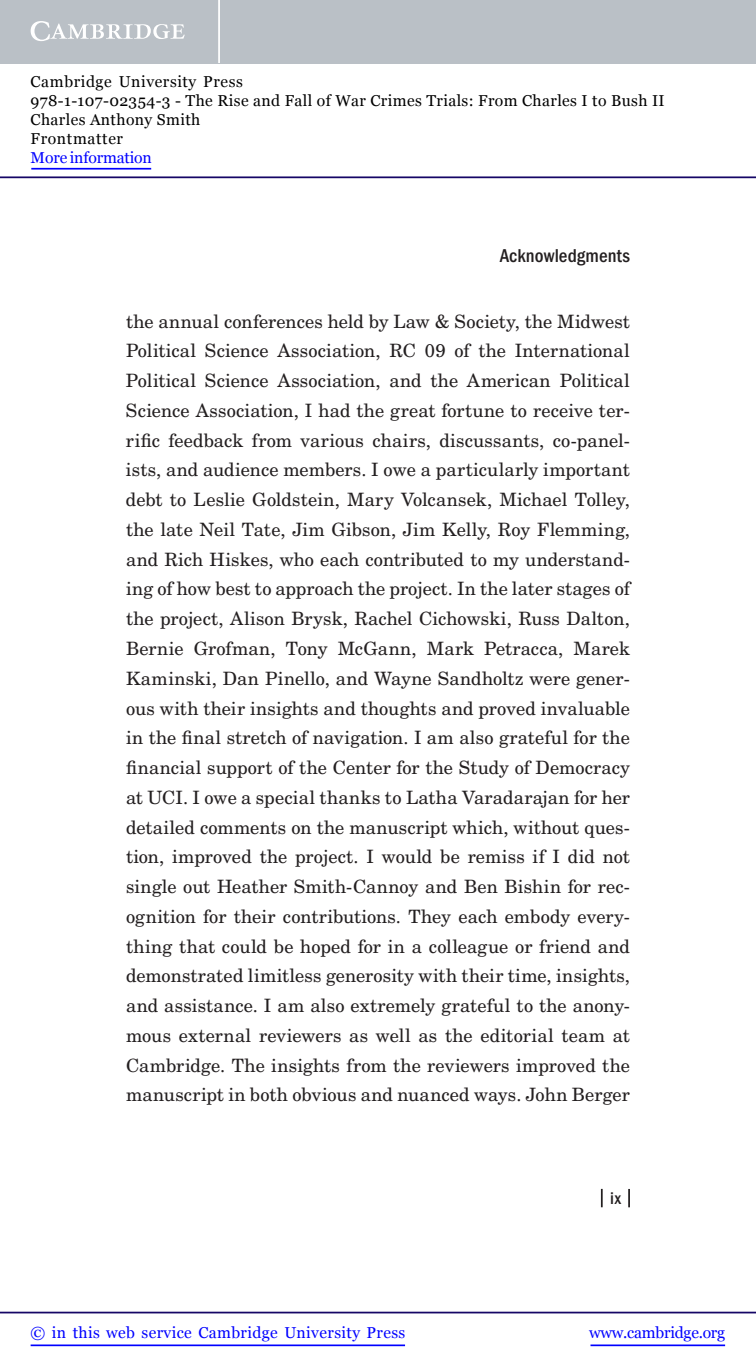
<style>
.page{position:relative;width:756px;height:1371px;background:#fff}
.page>*{position:absolute;margin:0;border:0;box-sizing:border-box;transform-origin:0 0}
.t1{font:500 condensed 19.25px "ITC Franklin Gothic Std";letter-spacing:.005em;color:#231f20}
.t2{font:18.38px/29.8px "New Century Schlbk LT Std";letter-spacing:.005em;color:#231f20;text-align:justify}
.t3{font:500 condensed 17.5px "ITC Franklin Gothic Std";color:#231f20}
.t4{font:15.75px/18.9px "Georgia";letter-spacing:.025em;color:#000}
.t5{font:15.75px "Georgia";letter-spacing:.025em;color:#00f}
.t6{font:15.75px "Georgia";letter-spacing:-.015em;color:#00f}
.t7{font:15.75px "Georgia";letter-spacing:-.01em;color:#00f}
</style>
<div class="page">
<svg style="left:601px;top:1188px;width:2px;height:19px"></svg>
<svg style="left:628px;top:1189px;width:2px;height:18px"></svg>
<hr style="left:591px;top:1344px;width:134px;height:1px;background:#00f">
<hr style="left:0;top:1311px;width:756px;height:2px;background:#150666">
<hr style="left:31px;top:1344px;width:374px;height:1px;background:#00f">
<div style="left:0;top:0;width:756px;height:63px;background:#bac0c6"></div>
<svg style="left:31px;top:21px;width:154px;height:20px"></svg>
<hr style="left:218px;top:0;width:2px;height:63px;background:#fff">
<hr style="left:0;top:176px;width:756px;height:2px;background:#150666">
<hr style="left:31px;top:168px;width:120px;height:1px;background:#00f">
<p class="t4" style="left:31px;top:72px;width:636px">Cambridge University Press<br>978-1-107-02354-3 - The Rise and Fall of War Crimes Trials: From Charles I to Bush II Charles Anthony Smith<br>Frontmatter</p>
<p class="t7" style="left:31px;top:148px;width:123px">More information</p>
<p class="t1" style="left:500px;top:245px;width:132px">Acknowledgments</p>
<p class="t2" style="left:126px;top:306px;width:506px">the annual conferences held by Law &amp; Society, the Midwest Political Science Association, RC 09 of the International Political Science Association, and the American Political Science Association, I had the great fortune to receive ter&shy;rific feedback from various chairs, discussants, co-panel&shy;ists, and audience members. I owe a particularly important debt to Leslie Goldstein, Mary Volcansek, Michael Tolley, the late Neil Tate, Jim Gibson, Jim Kelly, Roy Flemming, and Rich Hiskes, who each contributed to my understand&shy;ing of how best to approach the project. In the later stages of the project, Alison Brysk, Rachel Cichowski, Russ Dalton, Bernie Grofman, Tony McGann, Mark Petracca, Marek Kaminski, Dan Pinello, and Wayne Sandholtz were gener&shy;ous with their insights and thoughts and proved invaluable in the final stretch of navigation. I am also grateful for the financial support of the Center for the Study of Democracy at UCI. I owe a special thanks to Latha Varadarajan for her detailed comments on the manuscript which, without ques&shy;tion, improved the project. I would be remiss if I did not single out Heather Smith-Cannoy and Ben Bishin for rec&shy;ognition for their contributions. They each embody every&shy;thing that could be hoped for in a colleague or friend and demonstrated limitless generosity with their time, insights, and assistance. I am also extremely grateful to the anony&shy;mous external reviewers as well as the editorial team at Cambridge. The insights from the reviewers improved the manuscript in both obvious and nuanced ways. John Berger</p>
<p class="t3" style="left:610px;top:1188px;width:13px">ix</p>
<p class="t5" style="left:31px;top:1323px;width:376px">© in this web service Cambridge University Press</p>
<p class="t6" style="left:589px;top:1323px;width:137px">www.cambridge.org</p>
</div>
